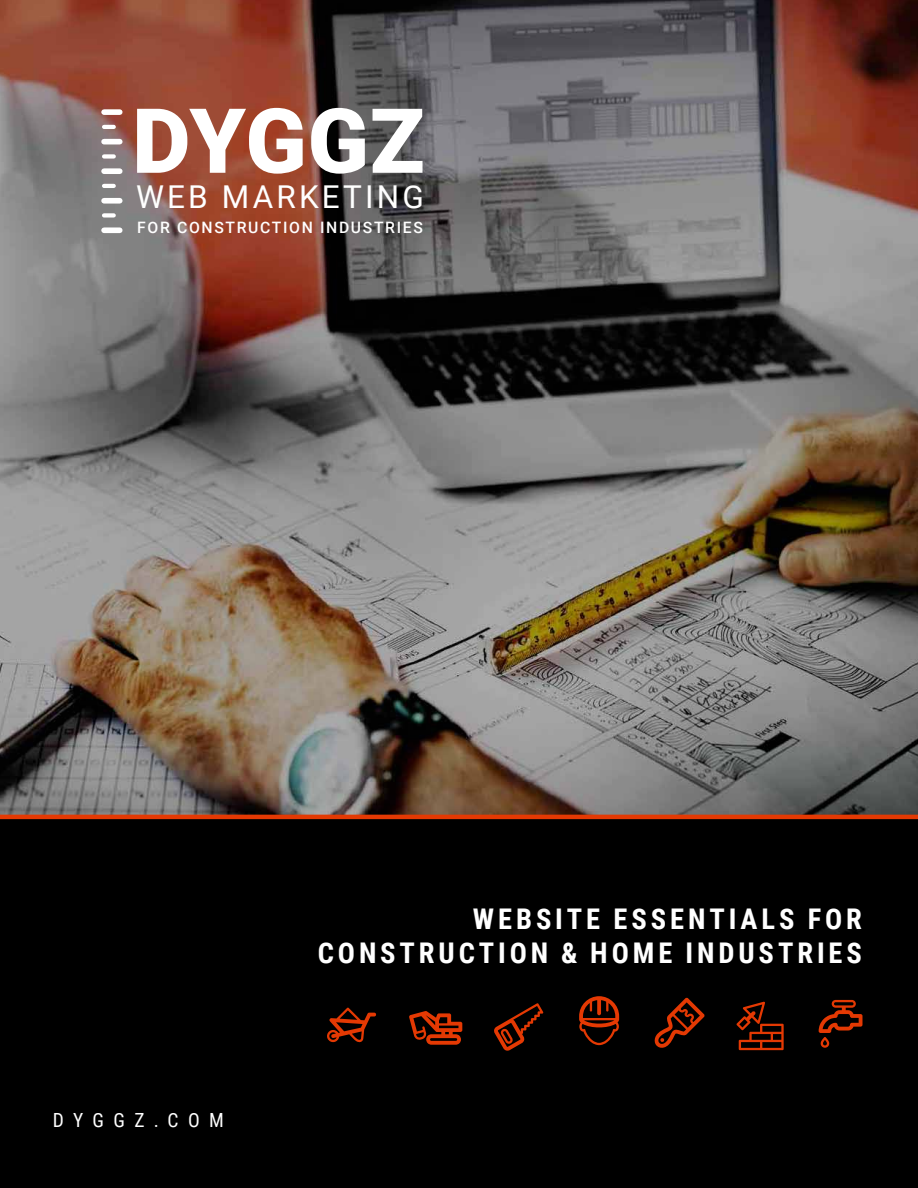
<style>
.page{position:relative;width:918px;height:1188px;background:#fff}
.page>*{position:absolute;margin:0;border:0;box-sizing:border-box;transform-origin:0 0}
.t1{font:900 90px "Roboto";color:#fff}
.t2{font:31.5px "Roboto";letter-spacing:.1em;color:#fff}
.t3{font:700 28.5px/34.2px "Roboto Condensed";letter-spacing:.135em;color:#fff;text-align:right}
.t4{font:19.5px "Roboto Condensed";letter-spacing:.485em;color:#fff}
.t5{font:500 15.75px "Roboto";letter-spacing:.105em;color:#fff}
</style>
<div class="page">
<img style="left:0;top:0;width:918px;height:815px">
<div style="left:0;top:815px;width:918px;height:373px;background:#000"></div>
<hr style="left:0;top:815px;width:918px;height:4px;background:#e43903">
<svg style="left:579px;top:996px;width:40px;height:49px"></svg>
<svg style="left:409px;top:1011px;width:53px;height:34px"></svg>
<svg style="left:327px;top:1008px;width:49px;height:34px"></svg>
<svg style="left:654px;top:998px;width:51px;height:50px"></svg>
<svg style="left:494px;top:1003px;width:49px;height:48px"></svg>
<svg style="left:819px;top:1000px;width:43px;height:48px"></svg>
<svg style="left:736px;top:1002px;width:48px;height:48px"></svg>
<div style="left:104px;top:139px;width:16px;height:5px;background:#fff"></div>
<div style="left:104px;top:213px;width:10px;height:5px;background:#fff"></div>
<hr style="left:104px;top:184px;width:10px;height:4px;background:#fff">
<hr style="left:104px;top:125px;width:10px;height:4px;background:#fff">
<div style="left:104px;top:109px;width:16px;height:6px;background:#fff"></div>
<div style="left:104px;top:154px;width:10px;height:5px;background:#fff"></div>
<div style="left:104px;top:168px;width:16px;height:6px;background:#fff"></div>
<div style="left:104px;top:198px;width:16px;height:6px;background:#fff"></div>
<div style="left:104px;top:227px;width:16px;height:6px;background:#fff"></div>
<h1 class="t1" style="left:132px;top:78px;width:294px">DYGGZ</h1>
<p class="t2" style="left:136px;top:175px;width:290px">WEB MARKETING</p>
<p class="t5" style="left:137px;top:216px;width:287px">FOR CONSTRUCTION INDUSTRIES</p>
<p class="t4" style="left:53px;top:1107px;width:173px">DYGGZ.COM</p>
<p class="t3" style="left:318px;top:900px;width:546px">WEBSITE ESSENTIALS FOR<br>CONSTRUCTION &amp; HOME INDUSTRIES</p>
</div>
